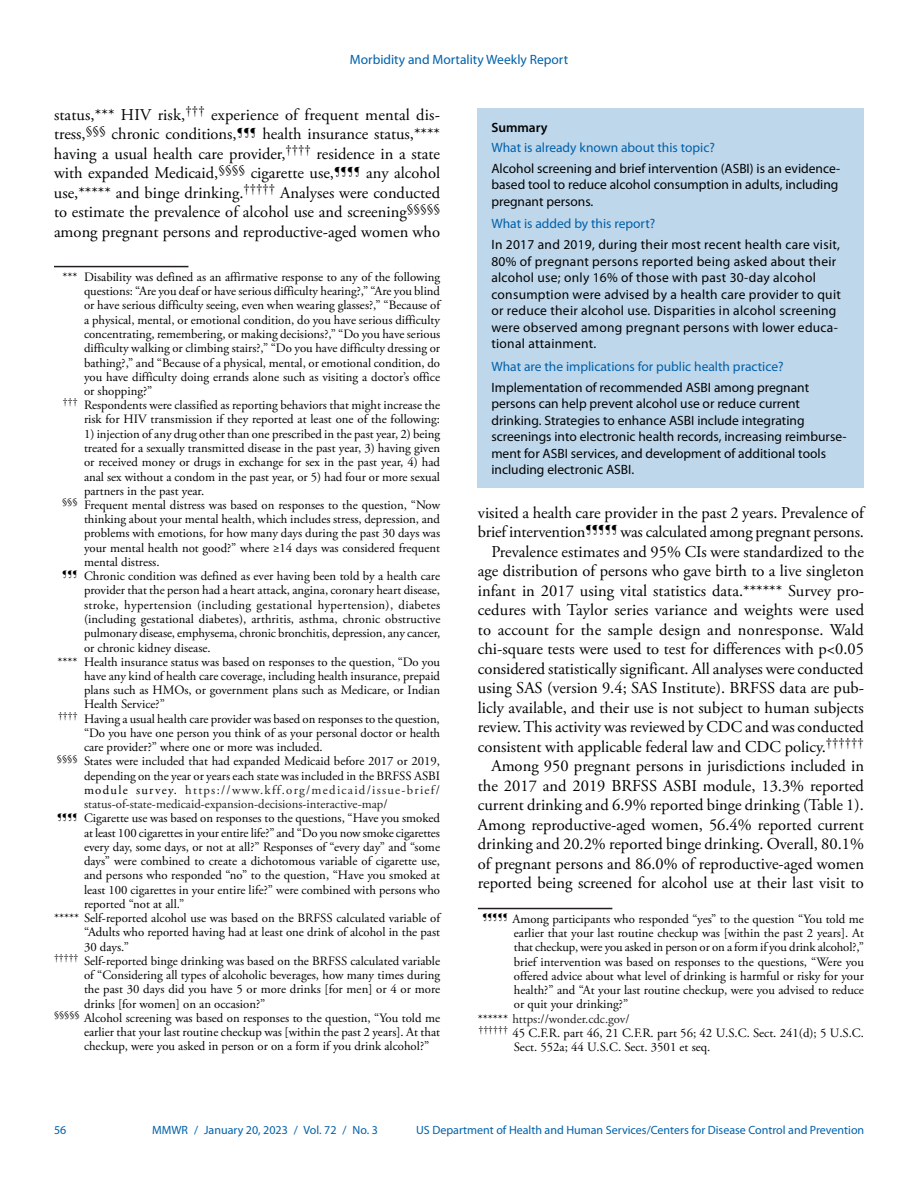
<style>
.page{position:relative;width:918px;height:1188px;background:#fff}
.page>*{position:absolute;margin:0;border:0;box-sizing:border-box;transform-origin:0 0}
.Paragraph{font:16.5px/19.5px "Adobe Garamond Pro";color:#010203;text-align:justify}
.Summary_Box_Text{font:13.5px/16.5px "Myriad Pro";color:#010203}
.Summary_Box_Text-2{font:13.5px/16.5px "Myriad Pro";letter-spacing:.02em;color:#010203}
.Summary_Box_Heading{font:13.5px "Myriad Pro";color:#0061aa}
.Summary_Box_Ttile{font:600 13.5px "Myriad Pro";color:#010203}
.footnote_no_rule_tex{font:12.75px/14.2px "Adobe Garamond Pro";color:#010203;text-align:justify}
.footnote_w_rule_text{font:12.75px/14.2px "Adobe Garamond Pro";color:#010203;text-align:justify}
.footnote_no_rule_tex-2{font:12.75px "Adobe Garamond Pro";color:#231f20}
.t1{font:12px "Myriad Pro";color:#0061aa}
.s1{color:#231f20}
.s2{color:#010203}
</style>
<div class="page">
<hr style="left:54px;top:266px;width:134px;height:1px;background:#231f20">
<div style="left:478px;top:108px;width:386px;height:380px;background:#bfd7ea"></div>
<hr style="left:478px;top:908px;width:134px;height:1px;background:#231f20">
<p class="Summary_Box_Heading" style="left:350px;top:52px;width:220px">Morbidity and Mortality Weekly Report</p>
<p class="Paragraph" style="left:54px;top:106px;width:388px">status,*** HIV risk,<sup>†††</sup> experience of frequent mental dis&shy;tress,<sup>§§§</sup> chronic conditions,<sup>¶¶¶</sup> health insurance status,**** having a usual health care provider,<sup>††††</sup> residence in a state with expanded Medicaid,<sup>§§§§</sup> cigarette use,<sup>¶¶¶¶</sup> any alcohol use,***** and binge drinking.<sup>†††††</sup> Analyses were conducted to estimate the prevalence of alcohol use and screening<sup>§§§§§ </sup>among pregnant persons and reproductive-aged women who</p>
<p class="footnote_w_rule_text" style="left:84px;top:270px;width:358px;text-indent:-21px">*** Disability was defined as an affirmative response to any of the following questions: “Are you deaf or have serious difficulty hearing?,” “Are you blind or have serious difficulty seeing, even when wearing glasses?,” “Because of a physical, mental, or emotional condition, do you have serious difficulty concentrating, remembering, or making decisions?,” “Do you have serious difficulty walking or climbing stairs?,” “Do you have difficulty dressing or bathing?,” and “Because of a physical, mental, or emotional condition, do you have difficulty doing errands alone such as visiting a doctor’s office or shopping?”</p>
<p class="footnote_no_rule_tex" style="left:63px;top:399px;width:379px;text-align:right"><sup>†††</sup> Respondents were classified as reporting behaviors that might increase the risk for HIV transmission if they reported at least one of the following:</p>
<p class="footnote_no_rule_tex" style="left:84px;top:427px;width:358px">1) injection of any drug other than one prescribed in the past year, 2) being treated for a sexually transmitted disease in the past year, 3) having given or received money or drugs in exchange for sex in the past year, 4) had anal sex without a condom in the past year, or 5) had four or more sexual partners in the past year.</p>
<p class="footnote_no_rule_tex" style="left:84px;top:498px;width:358px;text-indent:-22px"><sup>§§§</sup> Frequent mental distress was based on responses to the question, “Now thinking about your mental health, which includes stress, depression, and problems with emotions, for how many days during the past 30 days was your mental health not good?” where ≥14 days was considered frequent mental distress.</p>
<p class="footnote_no_rule_tex" style="left:84px;top:570px;width:358px;text-indent:-22px"><sup>¶¶¶</sup> Chronic condition was defined as ever having been told by a health care provider that the person had a heart attack, angina, coronary heart disease, stroke, hypertension (including gestational hypertension), diabetes (including gestational diabetes), arthritis, asthma, chronic obstructive pulmonary disease, emphysema, chronic bronchitis, depression, any cancer, or chronic kidney disease.</p>
<p class="footnote_no_rule_tex" style="left:84px;top:655px;width:358px;text-indent:-26px">**** Health insurance status was based on responses to the question, “Do you have any kind of health care coverage, including health insurance, prepaid plans such as HMOs, or government plans such as Medicare, or Indian Health Service?”</p>
<p class="footnote_no_rule_tex" style="left:84px;top:712px;width:358px;text-indent:-26px"><sup>††††</sup> Having a usual health care provider was based on responses to the question, “Do you have one person you think of as your personal doctor or health care provider?” where one or more was included.</p>
<p class="footnote_no_rule_tex" style="left:84px;top:755px;width:358px;text-indent:-27px"><sup>§§§§</sup> States were included that had expanded Medicaid before 2017 or 2019, depending on the year or years each state was included in the BRFSS ASBI module survey. <span class="s1">https://www.kff.org/medicaid/issue-brief/ status-of-state-medicaid-expansion-decisions-interactive-map/</span></p>
<p class="footnote_no_rule_tex" style="left:84px;top:812px;width:358px;text-indent:-27px"><sup>¶¶¶¶</sup> Cigarette use was based on responses to the questions, “Have you smoked at least 100 cigarettes in your entire life?” and “Do you now smoke cigarettes every day, some days, or not at all?” Responses of “every day” and “some days” were combined to create a dichotomous variable of cigarette use, and persons who responded “no” to the question, “Have you smoked at least 100 cigarettes in your entire life?” were combined with persons who reported “not at all.”</p>
<p class="footnote_no_rule_tex" style="left:84px;top:912px;width:358px;text-indent:-30px">***** Self-reported alcohol use was based on the BRFSS calculated variable of “Adults who reported having had at least one drink of alcohol in the past 30 days.”</p>
<p class="footnote_no_rule_tex" style="left:84px;top:954px;width:358px;text-indent:-30px"><sup>†††††</sup> Self-reported binge drinking was based on the BRFSS calculated variable of “Considering all types of alcoholic beverages, how many times during the past 30 days did you have 5 or more drinks [for men] or 4 or more drinks [for women] on an occasion?”</p>
<p class="footnote_no_rule_tex" style="left:84px;top:1011px;width:358px;text-indent:-30px"><sup>§§§§§</sup> Alcohol screening was based on responses to the question, “You told me earlier that your last routine checkup was [within the past 2 years]. At that checkup, were you asked in person or on a form if you drink alcohol?”</p>
<h1 class="Summary_Box_Ttile" style="left:491px;top:120px;width:58px">Summary</h1>
<h1 class="Summary_Box_Heading" style="left:491px;top:140px;width:225px">What is already known about this topic?</h1>
<p class="Summary_Box_Text" style="left:491px;top:160px;width:350px">Alcohol screening and brief intervention (ASBI) is an evidence&shy;based tool to reduce alcohol consumption in adults, including pregnant persons.</p>
<h1 class="Summary_Box_Heading" style="left:491px;top:216px;width:165px">What is added by this report?</h1>
<p class="Summary_Box_Text-2" style="left:491px;top:237px;width:351px">In 2017 and 2019, during their most recent health care visit, 80% of pregnant persons reported being asked about their alcohol use; only 16% of those with past 30-day alcohol consumption were advised by a health care provider to quit or reduce their alcohol use. Disparities in alcohol screening were observed among pregnant persons with lower educa&shy;tional attainment.</p>
<h1 class="Summary_Box_Heading" style="left:491px;top:359px;width:294px">What are the implications for public health practice?</h1>
<p class="Summary_Box_Text" style="left:491px;top:379px;width:357px">Implementation of recommended ASBI among pregnant persons can help prevent alcohol use or reduce current drinking. Strategies to enhance ASBI include integrating screenings into electronic health records, increasing reimburse&shy;ment for ASBI services, and development of additional tools including electronic ASBI.</p>
<p class="Paragraph" style="left:478px;top:503px;width:388px">visited a health care provider in the past 2 years. Prevalence of brief intervention<sup>¶¶¶¶¶</sup> was calculated among pregnant persons.</p>
<p class="Paragraph" style="left:478px;top:542px;width:388px;text-indent:13px">Prevalence estimates and 95% CIs were standardized to the age distribution of persons who gave birth to a live singleton infant in 2017 using vital statistics data.****** Survey pro&shy;cedures with Taylor series variance and weights were used to account for the sample design and nonresponse. Wald chi-square tests were used to test for differences with p&lt;0.05 considered statistically significant. All analyses were conducted using SAS (version 9.4; SAS Institute). BRFSS data are pub&shy;licly available, and their use is not subject to human subjects review. This activity was reviewed by CDC and was conducted consistent with applicable federal law and CDC policy.<sup>††††††</sup></p>
<p class="Paragraph" style="left:478px;top:757px;width:388px;text-indent:13px">Among 950 pregnant persons in jurisdictions included in the 2017 and 2019 BRFSS ASBI module, 13.3% reported current drinking and 6.9% reported binge drinking (Table 1).<br>Among reproductive-aged women, 56.4% reported current drinking and 20.2% reported binge drinking. Overall, 80.1% of pregnant persons and 86.0% of reproductive-aged women reported being screened for alcohol use at their last visit to</p>
<p class="footnote_w_rule_text" style="left:514px;top:912px;width:352px;text-indent:-32px"><sup>¶¶¶¶¶</sup> Among participants who responded “yes” to the question “You told me earlier that your last routine checkup was [within the past 2 years]. At that checkup, were you asked in person or on a form if you drink alcohol?,” brief intervention was based on responses to the questions, “Were you offered advice about what level of drinking is harmful or risky for your health?” and “At your last routine checkup, were you advised to reduce or quit your drinking?”</p>
<p class="footnote_no_rule_tex-2" style="left:478px;top:1011px;width:153px"><span class="s2">******</span> https://wonder.cdc.gov/</p>
<p class="footnote_no_rule_tex" style="left:514px;top:1026px;width:352px;text-indent:-35px"><sup>††††††</sup> 45 C.F.R. part 46, 21 C.F.R. part 56; 42 U.S.C. Sect. 241(d); 5 U.S.C.<br>Sect. 552a; 44 U.S.C. Sect. 3501 et seq.</p>
<p class="t1" style="left:54px;top:1123px;width:14px">56</p>
<p class="t1" style="left:152px;top:1123px;width:227px">MMWR / January 20, 2023 / Vol. 72 / No. 3</p>
<p class="t1" style="left:416px;top:1123px;width:450px">US Department of Health and Human Services/Centers for Disease Control and Prevention</p>
</div>
